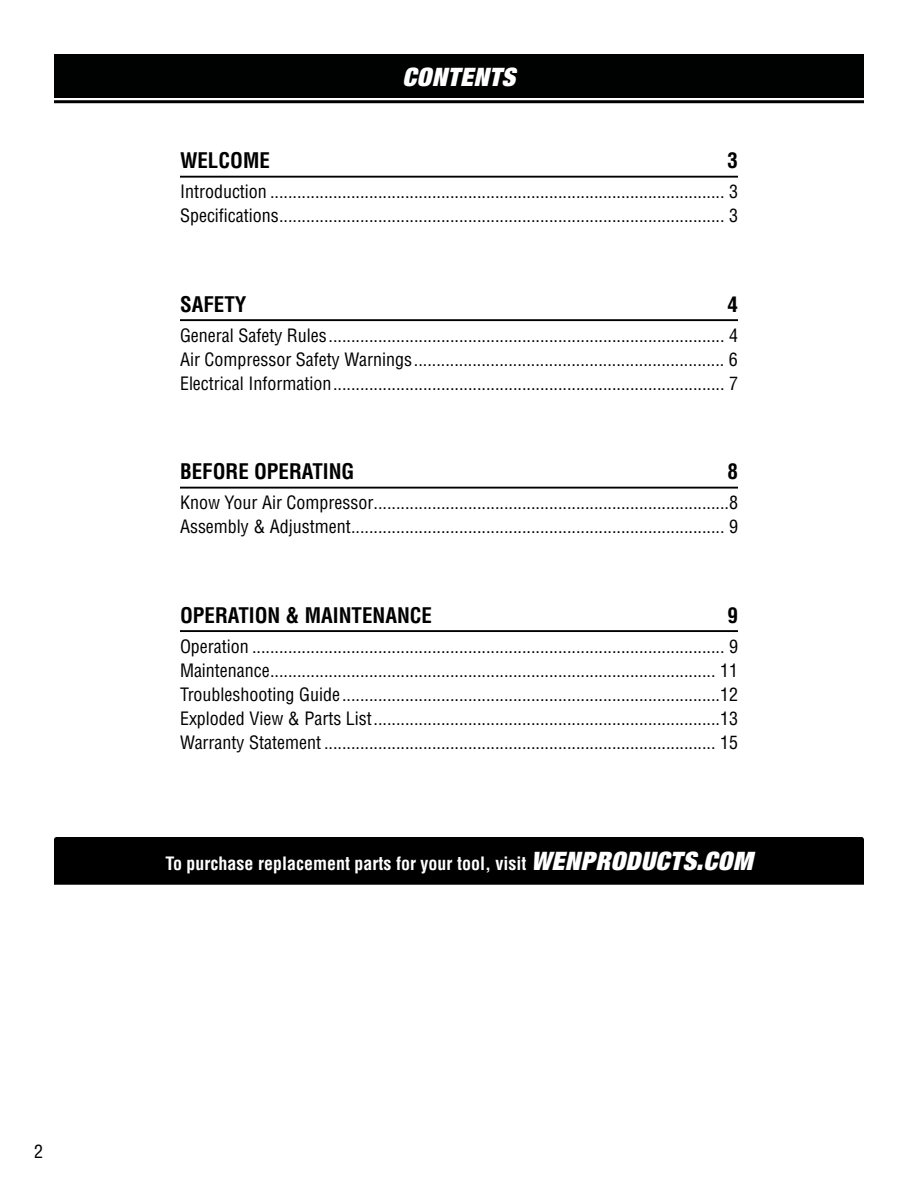
<style>
.page{position:relative;width:918px;height:1188px;background:#fff}
.page>*{position:absolute;margin:0;border:0;box-sizing:border-box;transform-origin:0 0}
.t1{font:italic 900 expanded 25.5px "Helvetica Neue";letter-spacing:.025em;color:#fff}
.t2{font:700 condensed 21px "Helvetica LT Std";color:#000}
.t3{font:condensed 18px/24px "Helvetica LT Std";color:#000}
.t4{font:700 condensed 18px "Helvetica LT Std";color:#fff}
.s1{font-family:"Helvetica Neue";font-weight:900;font-style:italic;font-stretch:expanded;font-size:25.5px}
</style>
<div class="page">
<div style="left:54px;top:54px;width:810px;height:44px;background:#000101"></div>
<hr style="left:54px;top:100px;width:810px;height:3px;background:#000">
<hr style="left:180px;top:176px;width:558px;height:2px;background:#000">
<hr style="left:180px;top:319px;width:558px;height:2px;background:#000">
<hr style="left:180px;top:487px;width:558px;height:2px;background:#000">
<hr style="left:180px;top:630px;width:558px;height:2px;background:#000">
<div style="left:54px;top:837px;width:810px;height:48px;background:#000"></div>
<p class="t3" style="left:34px;top:1139px;width:10px">2</p>
<h1 class="t1" style="left:403px;top:61px;width:114px">CONTENTS</h1>
<p class="t2" style="left:180px;top:148px;width:91px">WELCOME</p>
<p class="t2" style="left:727px;top:148px;width:12px">3</p>
<p class="t3" style="left:180px;top:180px;width:559px">Introduction ..................................................................................................... 3<br>Specifications................................................................................................... 3</p>
<p class="t2" style="left:180px;top:291px;width:68px">SAFETY</p>
<p class="t2" style="left:727px;top:291px;width:12px">4</p>
<p class="t3" style="left:180px;top:323px;width:559px;text-align:justify">General Safety Rules........................................................................................ 4<br>Air Compressor Safety Warnings..................................................................... 6<br>Electrical Information....................................................................................... 7</p>
<p class="t2" style="left:180px;top:459px;width:176px">BEFORE OPERATING</p>
<p class="t2" style="left:727px;top:459px;width:12px">8</p>
<p class="t3" style="left:180px;top:491px;width:559px">Know Your Air Compressor...............................................................................8<br>Assembly &amp; Adjustment................................................................................... 9</p>
<p class="t2" style="left:180px;top:602px;width:254px">OPERATION &amp; MAINTENANCE</p>
<p class="t2" style="left:727px;top:602px;width:12px">9</p>
<p class="t3" style="left:180px;top:634px;width:559px;text-align:justify">Operation ......................................................................................................... 9<br>Maintenance................................................................................................... 11<br>Troubleshooting Guide....................................................................................12<br>Exploded View &amp; Parts List.............................................................................13<br>Warranty Statement ....................................................................................... 15</p>
<p class="t4" style="left:165px;top:852px;width:589px">To purchase replacement parts for your tool, visit <span class="s1">WENPRODUCTS.COM</span></p>
</div>
